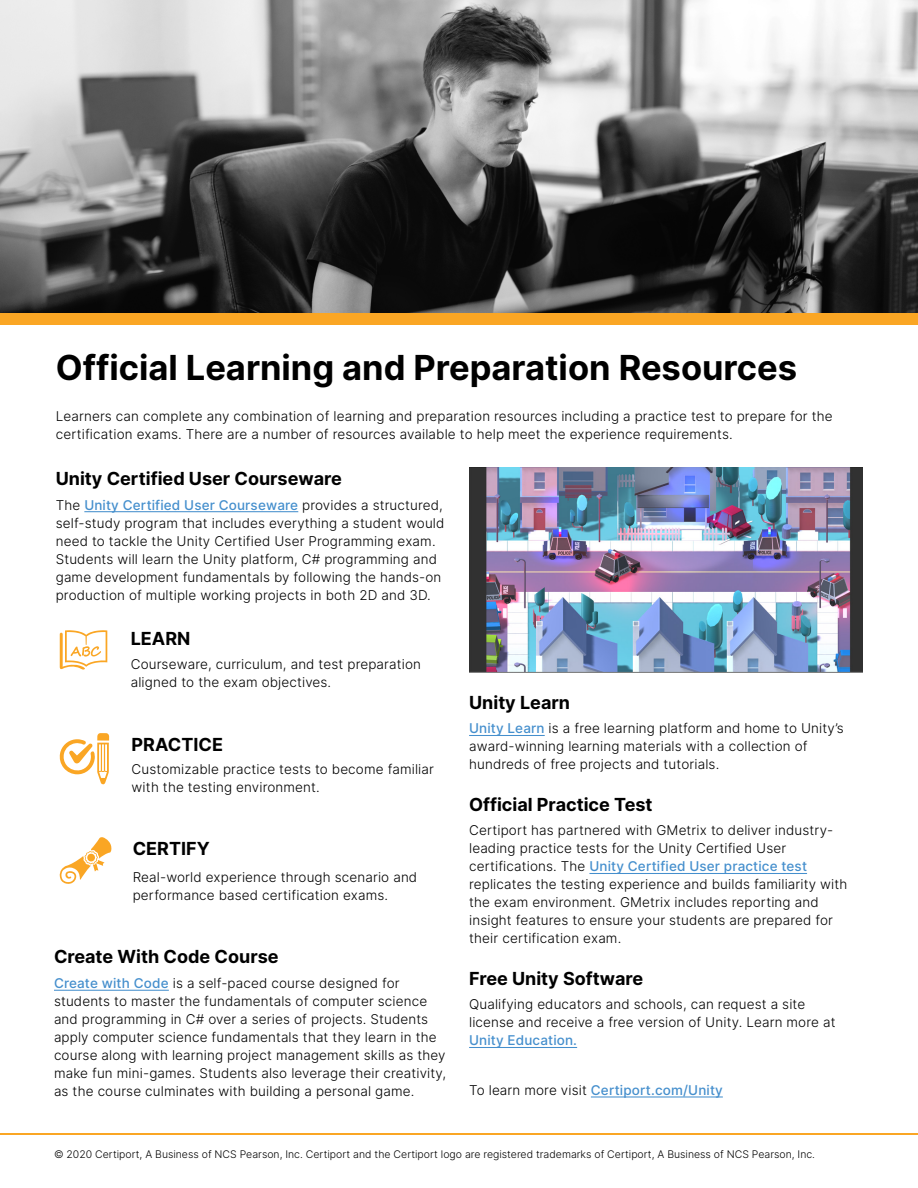
<style>
.page{position:relative;width:918px;height:1188px;background:#fff}
.page>*{position:absolute;margin:0;border:0;box-sizing:border-box;transform-origin:0 0}
.t1{font:700 34.5px "Inter";color:#000}
.t2{font:700 18px "Inter";color:#000}
.t3{font:300 13.5px/18px "Inter";letter-spacing:.01em;color:#000}
.t4{font:500 13.5px "Inter";letter-spacing:.01em;color:#458fcd}
.t5{font:300 10.5px "Inter";color:#000}
.s1{font-weight:500;color:#458fcd}
.s2{font-weight:300;color:#000}
</style>
<div class="page">
<img style="left:0;top:0;width:918px;height:313px">
<div style="left:0;top:313px;width:918px;height:12px;background:#faa624"></div>
<hr style="left:0;top:1134px;width:918px;height:1px;background:#faa624">
<img style="left:469px;top:467px;width:394px;height:205px">
<hr style="left:84px;top:511px;width:214px;height:1px;background:#458fcd">
<svg style="left:60px;top:630px;width:47px;height:40px"></svg>
<svg style="left:59px;top:733px;width:50px;height:52px"></svg>
<svg style="left:60px;top:837px;width:52px;height:47px"></svg>
<hr style="left:54px;top:990px;width:115px;height:1px;background:#458fcd">
<hr style="left:469px;top:735px;width:76px;height:1px;background:#458fcd">
<hr style="left:589px;top:873px;width:218px;height:1px;background:#458fcd">
<hr style="left:469px;top:1047px;width:108px;height:1px;background:#458fcd">
<hr style="left:591px;top:1096px;width:132px;height:2px;background:#458fcd">
<h1 class="t1" style="left:56px;top:343px;width:743px">Official Learning and Preparation Resources</h1>
<p class="t3" style="left:56px;top:407px;width:778px">Learners can complete any combination of learning and preparation resources including a practice test to prepare for the certification exams. There are a number of resources available to help meet the experience requirements.</p>
<h2 class="t2" style="left:56px;top:465px;width:288px">Unity Certified User Courseware</h2>
<p class="t3" style="left:56px;top:495px;width:390px">The <span class="s1">Unity Certified User Courseware</span> provides a structured, self-study program that includes everything a student would need to tackle the Unity Certified User Programming exam.<br>Students will learn the Unity platform, C# programming and game development fundamentals by following the hands-on production of multiple working projects in both 2D and 3D.</p>
<h2 class="t2" style="left:131px;top:625px;width:61px">LEARN</h2>
<p class="t3" style="left:131px;top:655px;width:292px">Courseware, curriculum, and test preparation aligned to the exam objectives.</p>
<h2 class="t2" style="left:132px;top:731px;width:93px">PRACTICE</h2>
<p class="t3" style="left:132px;top:760px;width:304px">Customizable practice tests to become familiar with the testing environment.</p>
<h2 class="t2" style="left:133px;top:835px;width:79px">CERTIFY</h2>
<p class="t3" style="left:133px;top:868px;width:286px">Real-world experience through scenario and performance based certification exams.</p>
<h2 class="t2" style="left:54px;top:944px;width:226px">Create With Code Course</h2>
<p class="t3" style="left:54px;top:974px;width:394px"><span class="s1">Create with Code</span> is a self-paced course designed for students to master the fundamentals of computer science and programming in C# over a series of projects. Students apply computer science fundamentals that they learn in the course along with learning project management skills as they make fun mini-games. Students also leverage their creativity, as the course culminates with building a personal game.</p>
<h2 class="t2" style="left:469px;top:689px;width:102px">Unity Learn</h2>
<p class="t3" style="left:469px;top:719px;width:376px"><span class="s1">Unity Learn</span> is a free learning platform and home to Unity’s award-winning learning materials with a collection of hundreds of free projects and tutorials.</p>
<h2 class="t2" style="left:469px;top:791px;width:185px">Official Practice Test</h2>
<p class="t3" style="left:469px;top:821px;width:380px">Certiport has partnered with GMetrix to deliver industry&shy;leading practice tests for the Unity Certified User certifications. The <span class="s1">Unity Certified User practice test </span>replicates the testing experience and builds familiarity with the exam environment. GMetrix includes reporting and insight features to ensure your students are prepared for their certification exam.</p>
<h2 class="t2" style="left:469px;top:965px;width:176px">Free Unity Software</h2>
<p class="t3" style="left:469px;top:995px;width:368px">Qualifying educators and schools, can request a site license and receive a free version of Unity. Learn more at</p>
<p class="t4" style="left:469px;top:1031px;width:110px">Unity Education.</p>
<p class="t4" style="left:469px;top:1080px;width:255px"><span class="s2">To learn more visit</span> Certiport.com/Unity</p>
<p class="t5" style="left:54px;top:1147px;width:763px">© 2020 Certiport, A Business of NCS Pearson, Inc. Certiport and the Certiport logo are registered trademarks of Certiport, A Business of NCS Pearson, Inc.</p>
</div>
